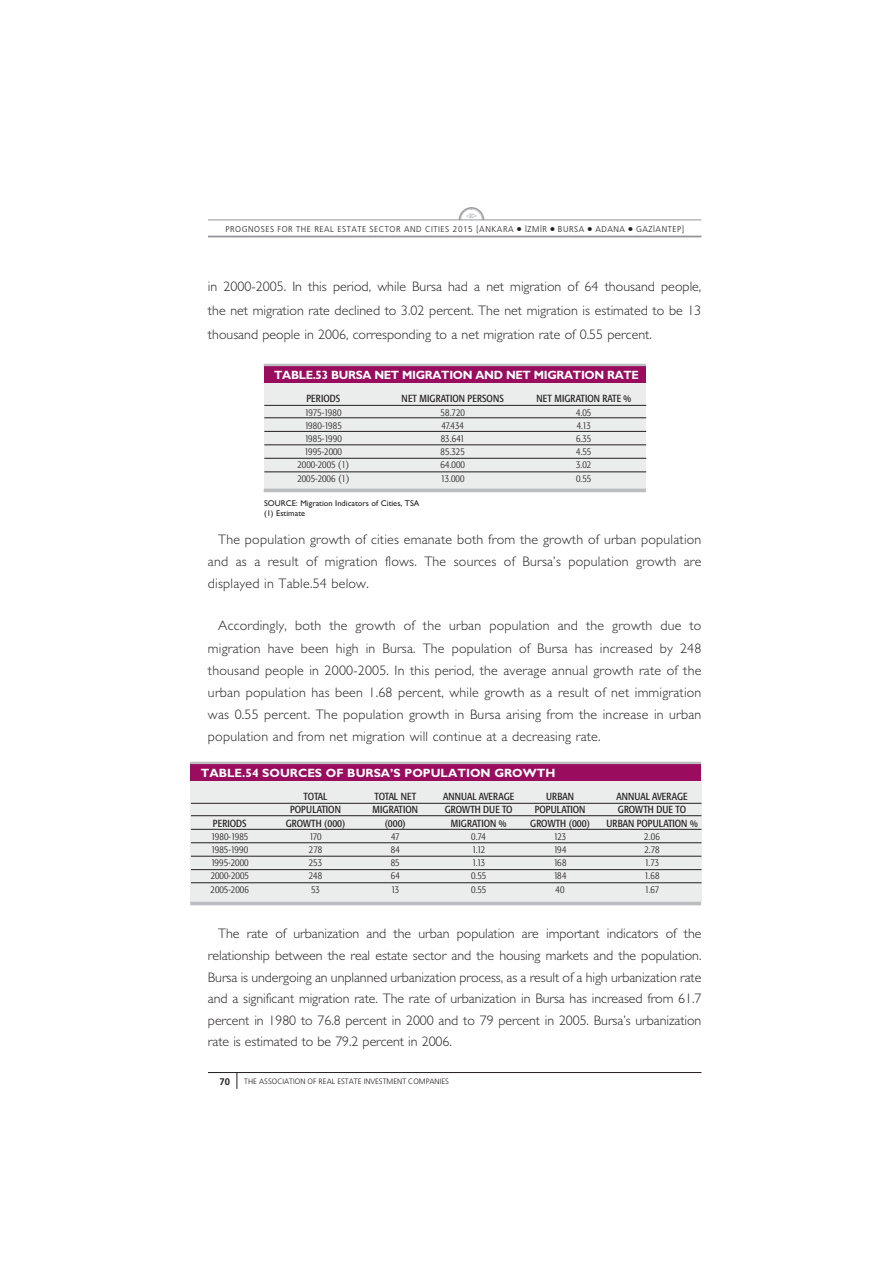
<style>
.page{position:relative;width:893px;height:1263px;background:#fff}
.page>*{position:absolute;margin:0;border:0;box-sizing:border-box;transform-origin:0 0}
.t1{font:300 13.8px/22.2px "Gill Sans";letter-spacing:.01em;color:#231f20;text-align:justify}
.t2{font:700 12px "Gill Sans";letter-spacing:-.03em;color:#fff}
.t3{font:700 12px "Gill Sans";color:#fff}
.t4{font:12px "Acicek";color:#939598}
.t5{font:300 condensed 10.2px/13.2px "Formata TR";color:#231f20;text-align:justify}
.t6{font:10.2px/13.2px "Formata TR Condensed TAB";color:#231f20;text-align:center}
.t7{font:700 9.6px "Frutiger";color:#231f20}
.t8{font:300 8.4px "Frutiger";letter-spacing:.065em;color:#231f20}
.t9{font:500 8.4px/9.6px "Gill Sans";color:#231f20}
.t10{font:300 7.8px "Frutiger";color:#231f20}
</style>
<div class="page">
<div style="left:190px;top:781px;width:511px;height:122px;background:#ebecec"></div>
<div style="left:264px;top:383px;width:381px;height:106px;background:#ebecec"></div>
<hr style="left:208px;top:1072px;width:493px;height:1px;background:#231f20">
<hr style="left:208px;top:220px;width:493px;height:1px;background:#939598">
<hr style="left:208px;top:236px;width:493px;height:1px;background:#939598">
<svg style="left:236px;top:1073px;width:1px;height:16px"></svg>
<div style="left:264px;top:366px;width:382px;height:17px;background:#990c5e"></div>
<hr style="left:264px;top:489px;width:382px;height:3px;background:#bbbdc0">
<hr style="left:264px;top:364px;width:382px;height:2px;background:#bbbdc0">
<hr style="left:264px;top:431px;width:382px;height:1px;background:#231f20">
<hr style="left:264px;top:418px;width:382px;height:1px;background:#231f20">
<hr style="left:264px;top:405px;width:382px;height:1px;background:#231f20">
<hr style="left:264px;top:445px;width:382px;height:1px;background:#231f20">
<hr style="left:264px;top:458px;width:382px;height:1px;background:#231f20">
<hr style="left:264px;top:472px;width:382px;height:1px;background:#231f20">
<div style="left:190px;top:764px;width:511px;height:17px;background:#990c5e"></div>
<hr style="left:190px;top:902px;width:511px;height:3px;background:#bbbdc0">
<hr style="left:190px;top:762px;width:511px;height:2px;background:#bbbdc0">
<hr style="left:191px;top:829px;width:510px;height:1px;background:#231f20">
<hr style="left:191px;top:815px;width:510px;height:1px;background:#231f20">
<hr style="left:191px;top:803px;width:510px;height:1px;background:#231f20">
<hr style="left:191px;top:843px;width:510px;height:1px;background:#231f20">
<hr style="left:191px;top:856px;width:510px;height:1px;background:#231f20">
<hr style="left:191px;top:869px;width:510px;height:1px;background:#231f20">
<hr style="left:191px;top:883px;width:510px;height:1px;background:#231f20">
<svg style="left:459px;top:219px;width:25px;height:1px"></svg>
<p class="t4" style="left:466px;top:208px;width:12px">l</p>
<p class="t8" style="left:225px;top:225px;width:290px">PROGNOSES FOR THE REAL ESTATE SECTOR AND CITIES 2015 [ANKARA</p>
<p class="t8" style="left:525px;top:225px;width:23px">‹ZM‹R</p>
<p class="t8" style="left:558px;top:225px;width:28px">BURSA</p>
<p class="t8" style="left:595px;top:225px;width:31px">ADANA</p>
<p class="t8" style="left:636px;top:225px;width:49px">GAZ‹ANTEP]</p>
<p class="t1" style="left:208px;top:276px;width:495px;line-height:24px">in 2000-2005. In this period, while Bursa had a net migration of 64 thousand people, the net migration rate declined to 3.02 percent. The net migration is estimated to be 13 thousand people in 2006, corresponding to a net migration rate of 0.55 percent.</p>
<p class="t2" style="left:274px;top:370px;width:366px">TABLE.53 BURSA NET MIGRATION AND NET MIGRATION RATE</p>
<p class="t6" style="left:306px;top:393px;width:35px">PERIODS</p>
<p class="t5" style="left:297px;top:407px;width:53px;text-align:center">1975-1980<br>1980-1985<br>1985-1990<br>1995-2000<br>2000-2005 (1)<br>2005-2006 (1)</p>
<p class="t6" style="left:401px;top:393px;width:104px">NET MIGRATION PERSONS</p>
<p class="t5" style="left:440px;top:407px;width:26px">58.720<br>47.434<br>83.641<br>85.325<br>64.000<br>13.000</p>
<p class="t9" style="left:264px;top:500px;width:157px">SOURCE: Migration Indicators of Cities, TSA (1) Estimate</p>
<p class="t6" style="left:536px;top:393px;width:96px">NET MIGRATION RATE %</p>
<p class="t5" style="left:576px;top:407px;width:17px">4.05<br>4.13<br>6.35<br>4.55<br>3.02<br>0.55</p>
<p class="t1" style="left:208px;top:530px;width:495px;text-indent:10px">The population growth of cities emanate both from the growth of urban population and as a result of migration flows. The sources of Bursa’s population growth are displayed in Table.54 below.</p>
<p class="t1" style="left:208px;top:616px;width:495px;text-indent:10px">Accordingly, both the growth of the urban population and the growth due to migration have been high in Bursa. The population of Bursa has increased by 248 thousand people in 2000-2005. In this period, the average annual growth rate of the urban population has been 1.68 percent, while growth as a result of net immigration was 0.55 percent. The population growth in Bursa arising from the increase in urban population and from net migration will continue at a decreasing rate.</p>
<p class="t3" style="left:201px;top:768px;width:356px">TABLE.54 SOURCES OF BURSA’S POPULATION GROWTH</p>
<p class="t6" style="left:213px;top:818px;width:35px">PERIODS</p>
<p class="t5" style="left:210px;top:831px;width:40px">1980-1985<br>1985-1990<br>1995-2000<br>2000-2005<br>2005-2006</p>
<p class="t6" style="left:286px;top:791px;width:61px">TOTAL<br>POPULATION<br>GROWTH (000)</p>
<p class="t5" style="left:309px;top:831px;width:15px">170<br>278<br>253<br>248<br>53</p>
<p class="t6" style="left:372px;top:791px;width:47px">TOTAL NET<br>MIGRATION (000)</p>
<p class="t5" style="left:391px;top:831px;width:11px">47<br>84<br>85<br>64<br>13</p>
<p class="t6" style="left:443px;top:791px;width:73px">ANNUAL AVERAGE<br>GROWTH DUE TO<br>MIGRATION %</p>
<p class="t5" style="left:471px;top:831px;width:17px">0.74<br>1.12<br>1.13<br>0.55<br>0.55</p>
<p class="t6" style="left:530px;top:791px;width:61px">URBAN<br>POPULATION<br>GROWTH (000)</p>
<p class="t5" style="left:553px;top:831px;width:14px">123<br>194<br>168<br>184<br>40</p>
<p class="t6" style="left:606px;top:791px;width:93px">ANNUAL AVERAGE<br>GROWTH DUE TO<br>URBAN POPULATION %</p>
<p class="t5" style="left:644px;top:831px;width:17px">2.06<br>2.78<br>1.73<br>1.68<br>1.67</p>
<p class="t1" style="left:208px;top:924px;width:495px;line-height:21.6px;text-indent:10px">The rate of urbanization and the urban population are important indicators of the relationship between the real estate sector and the housing markets and the population.<br>Bursa is undergoing an unplanned urbanization process, as a result of a high urbanization rate and a significant migration rate. The rate of urbanization in Bursa has increased from 61.7 percent in 1980 to 76.8 percent in 2000 and to 79 percent in 2005. Bursa’s urbanization rate is estimated to be 79.2 percent in 2006.</p>
<p class="t7" style="left:220px;top:1078px;width:12px">70</p>
<p class="t10" style="left:244px;top:1078px;width:206px">THE ASSOCIATION OF REAL ESTATE INVESTMENT COMPANIES</p>
</div>
